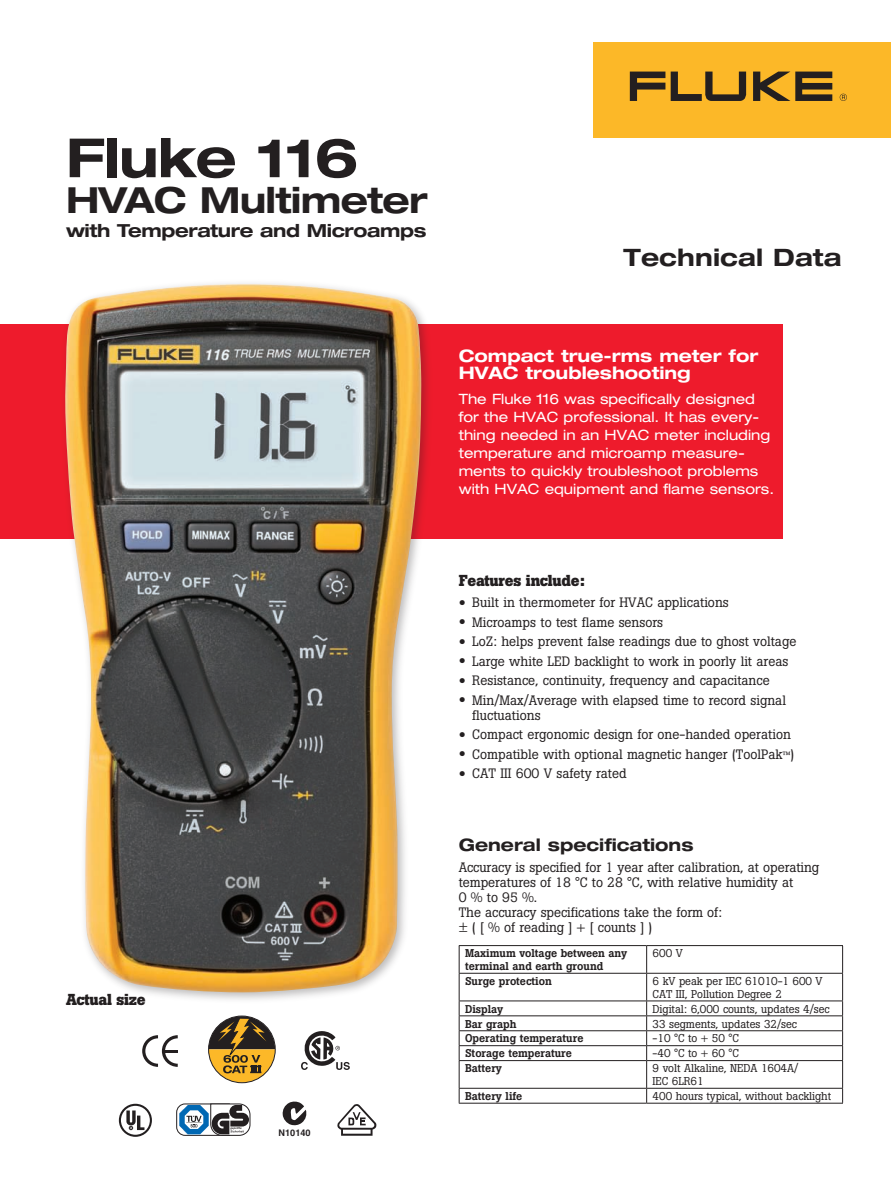
<style>
.page{position:relative;width:891px;height:1188px;background:#fff}
.page>*{position:absolute;margin:0;border:0;box-sizing:border-box;transform-origin:0 0}
.t1{font:700 expanded 54px "Helvetica Neue";letter-spacing:-.02em;color:#231f20}
.t2{font:700 expanded 36px "Helvetica Neue";letter-spacing:-.02em;color:#231f20}
.t3{font:700 expanded 24px "Helvetica Neue";letter-spacing:.005em;color:#231f20}
.t4{font:700 expanded 18px "Helvetica Neue";letter-spacing:-.02em;color:#231f20}
.t5{font:700 expanded 17.25px/17.2px "Helvetica Neue";color:#fff}
.t6{font:700 expanded 17.25px "Helvetica Neue";color:#231f20}
.t7{font:700 15.75px "Boton";letter-spacing:-.015em;color:#231f20}
.t8{font:expanded 14.25px/18px "Helvetica Neue";color:#fff}
.t9{font:13.5px/15px "Boton";color:#231f20}
.t10{font:11.25px/12.8px "Boton";letter-spacing:-.005em;color:#231f20}
.t11{font:500 11.25px/12.8px "Boton";letter-spacing:-.005em;color:#231f20}
.t12{font:700 9.15px "Helvetica";color:#231f20}
.t13{font:700 2.85px "Helvetica";color:#231f20}
.s1{font-size:21px}
.s2{font-size:10.5px}
</style>
<div class="page">
<div style="left:0;top:324px;width:783px;height:214px;background:#ee1b2c"></div>
<div style="left:593px;top:42px;width:298px;height:96px;background:#fcb828"></div>
<svg style="left:630px;top:72px;width:35px;height:29px"></svg>
<svg style="left:753px;top:72px;width:79px;height:29px"></svg>
<svg style="left:671px;top:72px;width:75px;height:29px"></svg>
<svg style="left:840px;top:94px;width:7px;height:7px"></svg>
<div style="left:59px;top:278px;width:376px;height:728px;background:#231f20;opacity:.3"></div>
<img style="left:64px;top:284px;width:358px;height:708px">
<hr style="left:459px;top:945px;width:188px;height:1px;background:#231f20">
<hr style="left:647px;top:945px;width:196px;height:1px;background:#231f20">
<hr style="left:459px;top:973px;width:188px;height:1px;background:#231f20">
<hr style="left:647px;top:973px;width:196px;height:1px;background:#231f20">
<hr style="left:459px;top:1001px;width:188px;height:1px;background:#231f20">
<hr style="left:647px;top:1001px;width:196px;height:1px;background:#231f20">
<hr style="left:459px;top:1015px;width:188px;height:1px;background:#231f20">
<hr style="left:647px;top:1015px;width:196px;height:1px;background:#231f20">
<hr style="left:459px;top:1030px;width:188px;height:1px;background:#231f20">
<hr style="left:647px;top:1030px;width:196px;height:1px;background:#231f20">
<hr style="left:459px;top:1045px;width:188px;height:1px;background:#231f20">
<hr style="left:647px;top:1045px;width:196px;height:1px;background:#231f20">
<hr style="left:459px;top:1060px;width:188px;height:1px;background:#231f20">
<hr style="left:647px;top:1060px;width:196px;height:1px;background:#231f20">
<hr style="left:459px;top:1088px;width:188px;height:1px;background:#231f20">
<svg style="left:459px;top:946px;width:1px;height:157px"></svg>
<hr style="left:647px;top:1088px;width:196px;height:1px;background:#231f20">
<svg style="left:646px;top:946px;width:1px;height:157px"></svg>
<svg style="left:842px;top:946px;width:1px;height:157px"></svg>
<hr style="left:459px;top:1103px;width:188px;height:1px;background:#231f20">
<hr style="left:647px;top:1103px;width:196px;height:1px;background:#231f20">
<svg style="left:142px;top:1035px;width:36px;height:32px"></svg>
<svg style="left:301px;top:1032px;width:49px;height:38px"></svg>
<svg style="left:282px;top:1102px;width:25px;height:24px"></svg>
<svg style="left:209px;top:1016px;width:66px;height:67px"></svg>
<svg style="left:176px;top:1104px;width:74px;height:32px"></svg>
<svg style="left:337px;top:1104px;width:39px;height:32px"></svg>
<svg style="left:126px;top:1111px;width:18px;height:19px"></svg>
<div style="left:119px;top:1104px;width:33px;height:33px;border:2px solid #231f20;border-radius:50%"></div>
<h1 class="t1" style="left:66px;top:124px;width:294px">Fluke 116</h1>
<h2 class="t2" style="left:66px;top:178px;width:363px">HVAC Multimeter</h2>
<h3 class="t4" style="left:66px;top:219px;width:362px">with Temperature and Microamps</h3>
<h3 class="t3" style="left:624px;top:242px;width:219px">Technical Data</h3>
<p class="t7" style="left:66px;top:990px;width:81px">Actual size</p>
<p class="t13" style="left:130px;top:1126px;width:4px">R</p>
<p class="t12" style="left:279px;top:1127px;width:34px">N10140</p>
<p class="t5" style="left:459px;top:347px;width:301px">Compact true-rms meter for<br>HVAC troubleshooting</p>
<p class="t8" style="left:459px;top:390px;width:317px">The Fluke 116 was specifically designed for the HVAC professional. It has every&shy;thing needed in an HVAC meter including temperature and microamp measure&shy;ments to quickly troubleshoot problems with HVAC equipment and flame sensors.</p>
<p class="t7" style="left:459px;top:571px;width:128px">Features include:</p>
<p class="t9" style="left:459px;top:595px;width:272px"><span class="s1">•</span> Built in thermometer for HVAC applications</p>
<p class="t9" style="left:459px;top:615px;width:206px"><span class="s1">•</span> Microamps to test flame sensors</p>
<p class="t9" style="left:459px;top:634px;width:339px"><span class="s1">•</span> LoZ: helps prevent false readings due to ghost voltage</p>
<p class="t9" style="left:459px;top:654px;width:331px"><span class="s1">•</span> Large white LED backlight to work in poorly lit areas</p>
<p class="t9" style="left:459px;top:673px;width:312px"><span class="s1">•</span> Resistance, continuity, frequency and capacitance</p>
<p class="t9" style="left:472px;top:693px;width:315px;text-indent:-14px"><span class="s1">•</span> Min/Max/Average with elapsed time to record signal fluctuations</p>
<p class="t9" style="left:459px;top:727px;width:334px"><span class="s1">•</span> Compact ergonomic design for one-handed operation</p>
<p class="t9" style="left:459px;top:747px;width:337px"><span class="s1">•</span> Compatible with optional magnetic hanger (ToolPak<span class="s2">™</span>)</p>
<p class="t9" style="left:459px;top:766px;width:169px"><span class="s1">•</span> CAT III 600 V safety rated</p>
<p class="t6" style="left:459px;top:834px;width:236px">General specifications</p>
<p class="t9" style="left:459px;top:860px;width:362px">Accuracy is specified for 1 year after calibration, at operating temperatures of 18 °C to 28 °C, with relative humidity at 0%to95%.<br>The accuracy specifications take the form of:<br>± ( [ % of reading ] + [ counts ] )</p>
<p class="t11" style="left:465px;top:947px;width:164px">Maximum voltage between any terminal and earth ground</p>
<p class="t10" style="left:653px;top:947px;width:32px">600 V</p>
<p class="t11" style="left:465px;top:975px;width:88px">Surge protection</p>
<p class="t10" style="left:653px;top:975px;width:172px">6 kV peak per IEC 61010-1 600 V<br>CAT III, Pollution Degree 2</p>
<p class="t11" style="left:465px;top:1002px;width:40px">Display</p>
<p class="t10" style="left:653px;top:1002px;width:178px">Digital: 6,000 counts, updates 4/sec</p>
<p class="t11" style="left:465px;top:1017px;width:53px">Bar graph</p>
<p class="t10" style="left:653px;top:1017px;width:146px">33 segments, updates 32/sec</p>
<p class="t11" style="left:465px;top:1032px;width:120px">Operating temperature</p>
<p class="t10" style="left:653px;top:1032px;width:88px">-10 °C to + 50 °C</p>
<p class="t11" style="left:465px;top:1047px;width:108px">Storage temperature</p>
<p class="t10" style="left:653px;top:1047px;width:88px">-40 °C to + 60 °C</p>
<p class="t11" style="left:465px;top:1062px;width:38px">Battery</p>
<p class="t10" style="left:653px;top:1062px;width:147px">9 volt Alkaline, NEDA 1604A/<br>IEC 6LR61</p>
<p class="t11" style="left:465px;top:1090px;width:59px">Battery life</p>
<p class="t10" style="left:653px;top:1090px;width:180px">400 hours typical, without backlight</p>
</div>
